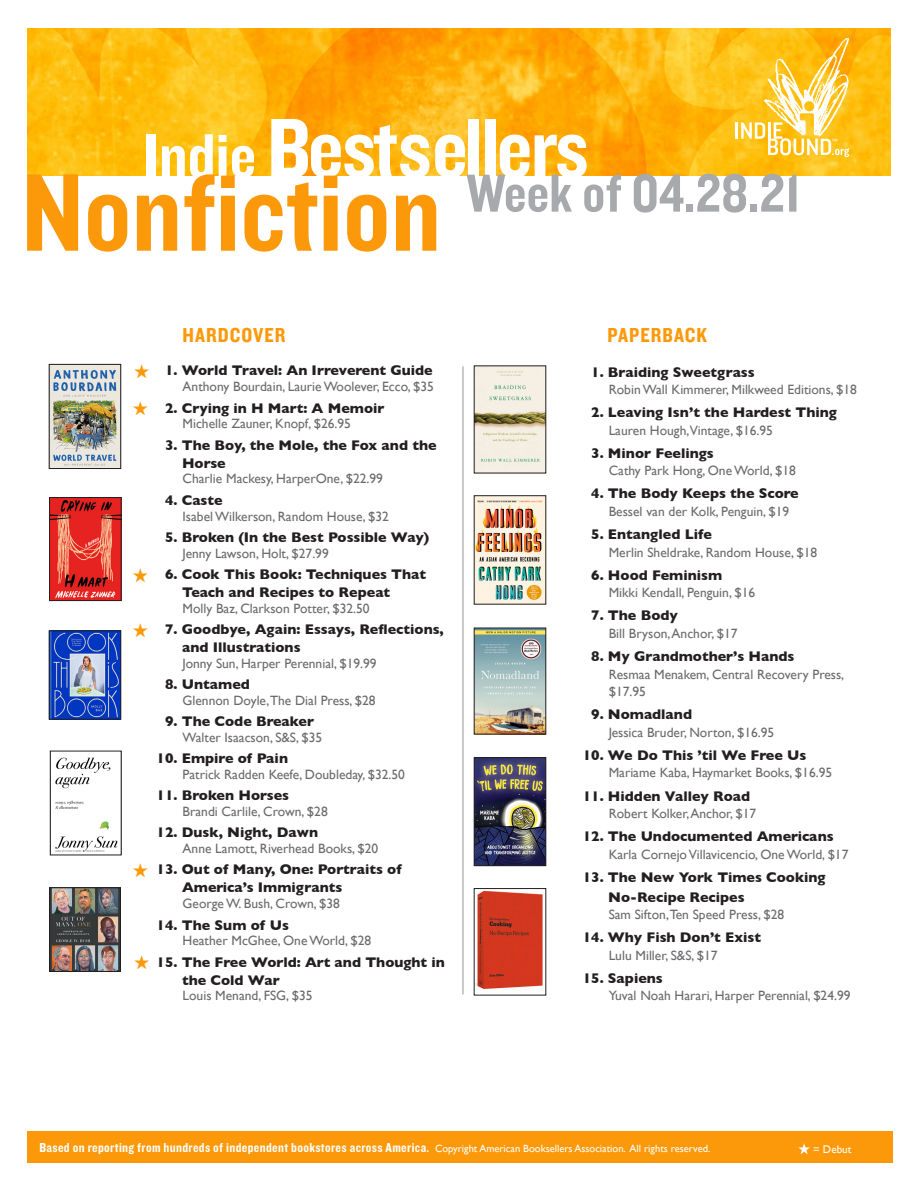
<style>
.page{position:relative;width:918px;height:1188px;background:#fff}
.page>*{position:absolute;margin:0;border:0;box-sizing:border-box;transform-origin:0 0}
.t1{font:114.6px "Knockout 50 Welterweight";color:#fc990a}
.t2{font:88.05px "Knockout 50 Welterweight";letter-spacing:-.03em;color:#fff}
.t3{font:55.5px "Knockout 50 Welterweight";color:#a8a9ad}
.t4{font:21px "Knockout 50 Welterweight";letter-spacing:.05em;color:#fc990a}
.BestsellerTitle{font:700 14.25px/18px "Gill Sans";color:#231f20}
.Body_Text_2{font:13.5px/17.5px "Gill Sans";color:#6b6b6e}
.t5{font:13.5px "Knockout 50 Welterweight";letter-spacing:.025em;color:#fff}
.t6{font:11.1px "Gill Sans";color:#fff}
.s1{font-size:65.1px}
.s2{font-family:"Gill Sans";font-size:10.5px}
</style>
<div class="page">
<img style="left:27px;top:28px;width:864px;height:148px">
<hr style="left:463px;top:366px;width:1px;height:628px;background:#939598">
<div style="left:27px;top:1131px;width:865px;height:31px;background:#fc990a"></div>
<svg style="left:736px;top:38px;width:113px;height:119px"></svg>
<svg style="left:798px;top:1143px;width:12px;height:11px"></svg>
<img style="left:51px;top:499px;width:68px;height:100px">
<div style="left:49px;top:497px;width:72px;height:104px;border:1px solid #231f20"></div>
<img style="left:51px;top:366px;width:68px;height:101px">
<div style="left:49px;top:364px;width:72px;height:105px;border:1px solid #231f20"></div>
<img style="left:55px;top:757px;width:63px;height:96px">
<div style="left:50px;top:751px;width:71px;height:104px;border:1px solid #231f20"></div>
<img style="left:51px;top:633px;width:68px;height:84px">
<div style="left:49px;top:631px;width:72px;height:88px;border:1px solid #231f20"></div>
<img style="left:51px;top:890px;width:68px;height:80px">
<div style="left:49px;top:888px;width:72px;height:84px;border:1px solid #231f20"></div>
<img style="left:476px;top:368px;width:68px;height:103px">
<img style="left:476px;top:498px;width:68px;height:104px">
<img style="left:476px;top:759px;width:68px;height:105px">
<div style="left:474px;top:757px;width:72px;height:109px;border:1px solid #231f20"></div>
<img style="left:476px;top:890px;width:67px;height:99px">
<img style="left:476px;top:630px;width:68px;height:102px">
<div style="left:474px;top:628px;width:72px;height:106px;border:1px solid #231f20"></div>
<p class="t2" style="left:143px;top:90px;width:447px"><span class="s1">Indie</span> Bestsellers</p>
<p class="t1" style="left:22px;top:137px;width:421px">Nonfiction</p>
<p class="t3" style="left:466px;top:157px;width:336px">Week of 04.28.21</p>
<p class="t4" style="left:182px;top:321px;width:105px">HARDCOVER</p>
<p class="t4" style="left:608px;top:321px;width:101px">PAPERBACK</p>
<p class="BestsellerTitle" style="left:165px;top:361px;width:269px">1. World Travel: An Irreverent Guide</p>
<p class="Body_Text_2" style="left:183px;top:378px;width:253px">Anthony Bourdain, Laurie Woolever, Ecco, $35</p>
<p class="BestsellerTitle" style="left:165px;top:398px;width:221px">2. Crying in H Mart: A Memoir</p>
<p class="Body_Text_2" style="left:183px;top:415px;width:170px">Michelle Zauner, Knopf, $26.95</p>
<p class="BestsellerTitle" style="left:182px;top:435px;width:256px;text-indent:-17px">3. The Boy, the Mole, the Fox and the<br>Horse</p>
<p class="Body_Text_2" style="left:183px;top:470px;width:202px">Charlie Mackesy, HarperOne, $22.99</p>
<p class="BestsellerTitle" style="left:165px;top:491px;width:59px">4. Caste</p>
<p class="Body_Text_2" style="left:183px;top:507px;width:208px">Isabel Wilkerson, Random House, $32</p>
<p class="BestsellerTitle" style="left:165px;top:528px;width:266px">5. Broken (In the Best Possible Way)</p>
<p class="Body_Text_2" style="left:183px;top:544px;width:148px">Jenny Lawson, Holt, $27.99</p>
<p class="BestsellerTitle" style="left:182px;top:565px;width:246px;text-indent:-17px">6. Cook This Book: Techniques That<br>Teach and Recipes to Repeat</p>
<p class="Body_Text_2" style="left:183px;top:599px;width:189px">Molly Baz, Clarkson Potter, $32.50</p>
<p class="BestsellerTitle" style="left:182px;top:620px;width:263px;text-indent:-17px">7. Goodbye, Again: Essays, Reflections, and Illustrations</p>
<p class="Body_Text_2" style="left:183px;top:654px;width:196px">Jonny Sun, Harper Perennial, $19.99</p>
<p class="BestsellerTitle" style="left:165px;top:675px;width:86px">8. Untamed</p>
<p class="Body_Text_2" style="left:183px;top:691px;width:195px">Glennon Doyle,The Dial Press, $28</p>
<p class="BestsellerTitle" style="left:165px;top:712px;width:150px">9. The Code Breaker</p>
<p class="Body_Text_2" style="left:183px;top:728px;width:141px">Walter Isaacson, S&amp;S, $35</p>
<p class="BestsellerTitle" style="left:157px;top:749px;width:133px">10. Empire of Pain</p>
<p class="Body_Text_2" style="left:183px;top:766px;width:224px">Patrick Radden Keefe, Doubleday, $32.50</p>
<p class="BestsellerTitle" style="left:157px;top:786px;width:134px">11. Broken Horses</p>
<p class="Body_Text_2" style="left:183px;top:803px;width:147px">Brandi Carlile, Crown, $28</p>
<p class="BestsellerTitle" style="left:157px;top:823px;width:163px">12. Dusk, Night, Dawn</p>
<p class="Body_Text_2" style="left:183px;top:840px;width:197px">Anne Lamott, Riverhead Books, $20</p>
<p class="BestsellerTitle" style="left:182px;top:860px;width:221px;text-indent:-25px">13. Out of Many, One: Portraits of<br>America’s Immigrants</p>
<p class="Body_Text_2" style="left:183px;top:895px;width:159px">George W. Bush, Crown, $38</p>
<p class="BestsellerTitle" style="left:157px;top:915px;width:134px">14. The Sum of Us</p>
<p class="Body_Text_2" style="left:183px;top:932px;width:190px">Heather McGhee, One World, $28</p>
<p class="BestsellerTitle" style="left:182px;top:953px;width:264px;text-indent:-25px">15. The Free World: Art and Thought in the Cold War</p>
<p class="Body_Text_2" style="left:183px;top:987px;width:131px">Louis Menand, FSG, $35</p>
<p class="BestsellerTitle" style="left:591px;top:362px;width:165px">1. Braiding Sweetgrass</p>
<p class="Body_Text_2" style="left:609px;top:381px;width:250px">Robin Wall Kimmerer, Milkweed Editions, $18</p>
<p class="BestsellerTitle" style="left:591px;top:403px;width:247px">2. Leaving Isn’t the Hardest Thing</p>
<p class="Body_Text_2" style="left:609px;top:421px;width:166px">Lauren Hough,Vintage, $16.95</p>
<p class="BestsellerTitle" style="left:591px;top:444px;width:124px">3. Minor Feelings</p>
<p class="Body_Text_2" style="left:609px;top:462px;width:189px">Cathy Park Hong, One World, $18</p>
<p class="BestsellerTitle" style="left:591px;top:484px;width:209px">4. The Body Keeps the Score</p>
<p class="Body_Text_2" style="left:609px;top:503px;width:182px">Bessel van der Kolk, Penguin, $19</p>
<p class="BestsellerTitle" style="left:591px;top:525px;width:122px">5. Entangled Life</p>
<p class="Body_Text_2" style="left:609px;top:543px;width:210px">Merlin Sheldrake, Random House, $18</p>
<p class="BestsellerTitle" style="left:591px;top:566px;width:132px">6. Hood Feminism</p>
<p class="Body_Text_2" style="left:609px;top:584px;width:148px">Mikki Kendall, Penguin, $16</p>
<p class="BestsellerTitle" style="left:591px;top:606px;width:88px">7. The Body</p>
<p class="Body_Text_2" style="left:609px;top:624px;width:130px">Bill Bryson, Anchor, $17</p>
<p class="BestsellerTitle" style="left:591px;top:647px;width:205px">8. My Grandmother’s Hands</p>
<p class="Body_Text_2" style="left:609px;top:665px;width:237px">Resmaa Menakem, Central Recovery Press, $17.95</p>
<p class="BestsellerTitle" style="left:591px;top:705px;width:102px">9. Nomadland</p>
<p class="Body_Text_2" style="left:609px;top:723px;width:167px">Jessica Bruder, Norton, $16.95</p>
<p class="BestsellerTitle" style="left:583px;top:746px;width:225px">10. We Do This ’til We Free Us</p>
<p class="Body_Text_2" style="left:609px;top:764px;width:225px">Mariame Kaba, Haymarket Books, $16.95</p>
<p class="BestsellerTitle" style="left:583px;top:786px;width:169px">11. Hidden Valley Road</p>
<p class="Body_Text_2" style="left:609px;top:805px;width:149px">Robert Kolker, Anchor, $17</p>
<p class="BestsellerTitle" style="left:583px;top:827px;width:252px">12. The Undocumented Americans</p>
<p class="Body_Text_2" style="left:609px;top:845px;width:241px">Karla Cornejo Villavicencio, One World, $17</p>
<p class="BestsellerTitle" style="left:608px;top:867px;width:219px;line-height:19.8px;text-indent:-25px">13. The New York Times Cooking<br>No-Recipe Recipes</p>
<p class="Body_Text_2" style="left:609px;top:906px;width:177px">Sam Sifton,Ten Speed Press, $28</p>
<p class="BestsellerTitle" style="left:583px;top:928px;width:180px">14. Why Fish Don’t Exist</p>
<p class="Body_Text_2" style="left:609px;top:946px;width:111px">Lulu Miller, S&amp;S, $17</p>
<p class="BestsellerTitle" style="left:583px;top:969px;width:82px">15. Sapiens</p>
<p class="Body_Text_2" style="left:609px;top:987px;width:243px">Yuval Noah Harari, Harper Perennial, $24.99</p>
<p class="t5" style="left:39px;top:1139px;width:672px">Based on reporting from hundreds of independent bookstores across America. <span class="s2">Copyright American Booksellers Association. All rights reserved.</span></p>
<p class="t6" style="left:813px;top:1143px;width:40px">= Debut</p>
</div>
